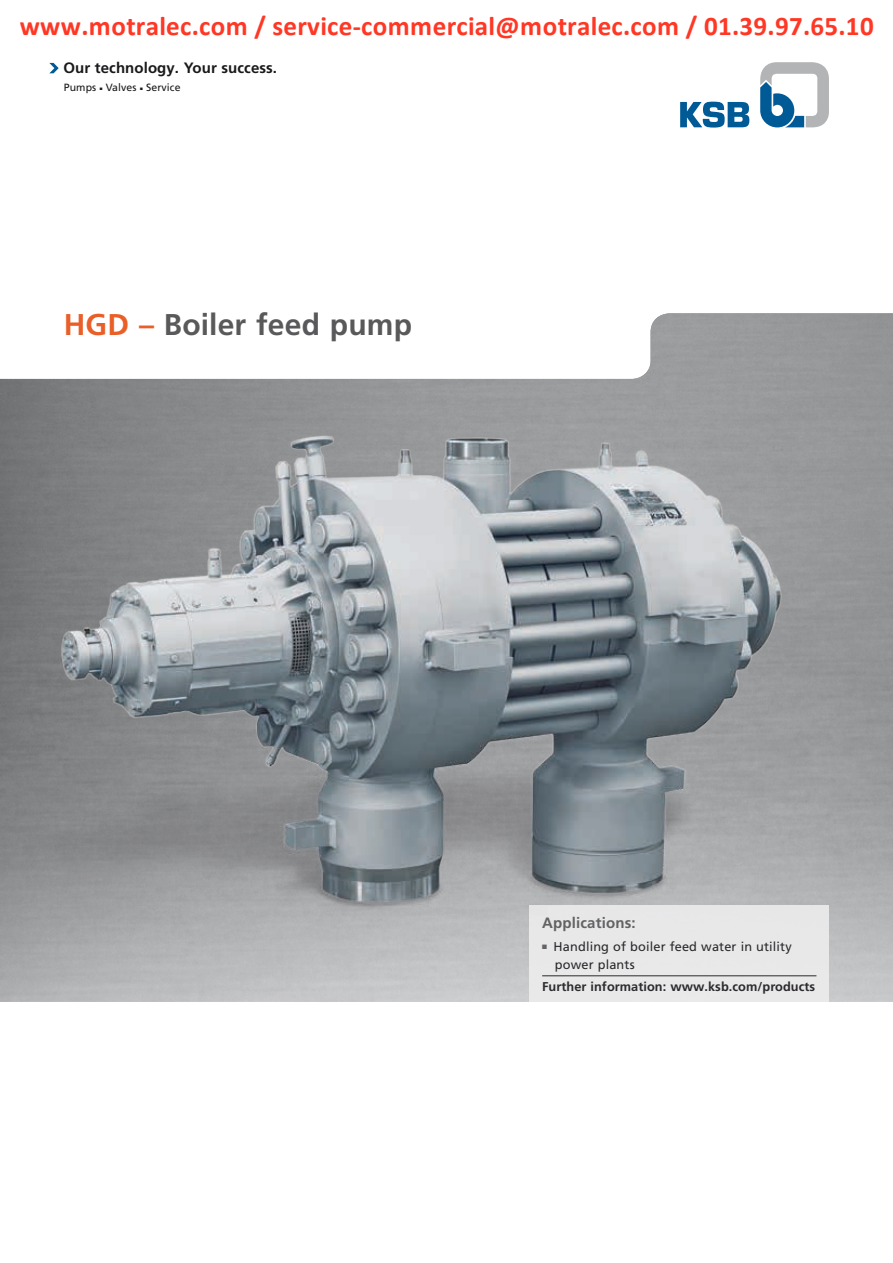
<style>
.page{position:relative;width:893px;height:1263px;background:#fff}
.page>*{position:absolute;margin:0;border:0;box-sizing:border-box;transform-origin:0 0}
.t1{font:700 30px "Frutiger LT Pro";letter-spacing:.005em;color:#59595b}
.t2{font:700 27px "Calibri";color:#ff3724}
.t3{font:700 15px "Frutiger LT Pro";letter-spacing:.005em;color:#1a181b}
.t4{font:700 15px "Frutiger LT Pro";letter-spacing:.01em;color:#59595b}
.t5{font:12.75px/18px "Frutiger LT Pro";letter-spacing:.01em;color:#1a181b}
.t6{font:700 12.75px "Frutiger LT Pro";letter-spacing:.005em;color:#1a181b}
.t7{font:10.5px "Frutiger LT Pro";letter-spacing:.01em;color:#1a181b}
.s1{color:#e95f27}
.s2{color:#59595b}
</style>
<div class="page">
<img style="left:0;top:313px;width:893px;height:689px">
<svg style="left:760px;top:62px;width:69px;height:65px"></svg>
<svg style="left:680px;top:102px;width:69px;height:26px"></svg>
<div style="left:529px;top:905px;width:300px;height:97px;background:#ededee"></div>
<hr style="left:542px;top:975px;width:274px;height:1px;background:#1a181b">
<img style="left:23px;top:423px;width:773px;height:496px">
<svg style="left:49px;top:63px;width:10px;height:10px"></svg>
<p class="t2" style="left:20px;top:15px;width:856px">www.motralec.com / service-commercial@motralec.com / 01.39.97.65.10</p>
<p class="t3" style="left:63px;top:59px;width:215px">Our technology. Your success.</p>
<p class="t7" style="left:64px;top:81px;width:118px">Pumps ■ Valves ■ Service</p>
<p class="t1" style="left:64px;top:307px;width:350px"><span class="s1">HGD –</span> Boiler feed pump</p>
<p class="t4" style="left:542px;top:914px;width:95px">Applications:</p>
<p class="t5" style="left:555px;top:937px;width:238px;text-indent:-13px"><span class="s2">■</span> Handling of boiler feed water in utility power plants</p>
<p class="t6" style="left:542px;top:979px;width:274px">Further information: www.ksb.com/products</p>
</div>
